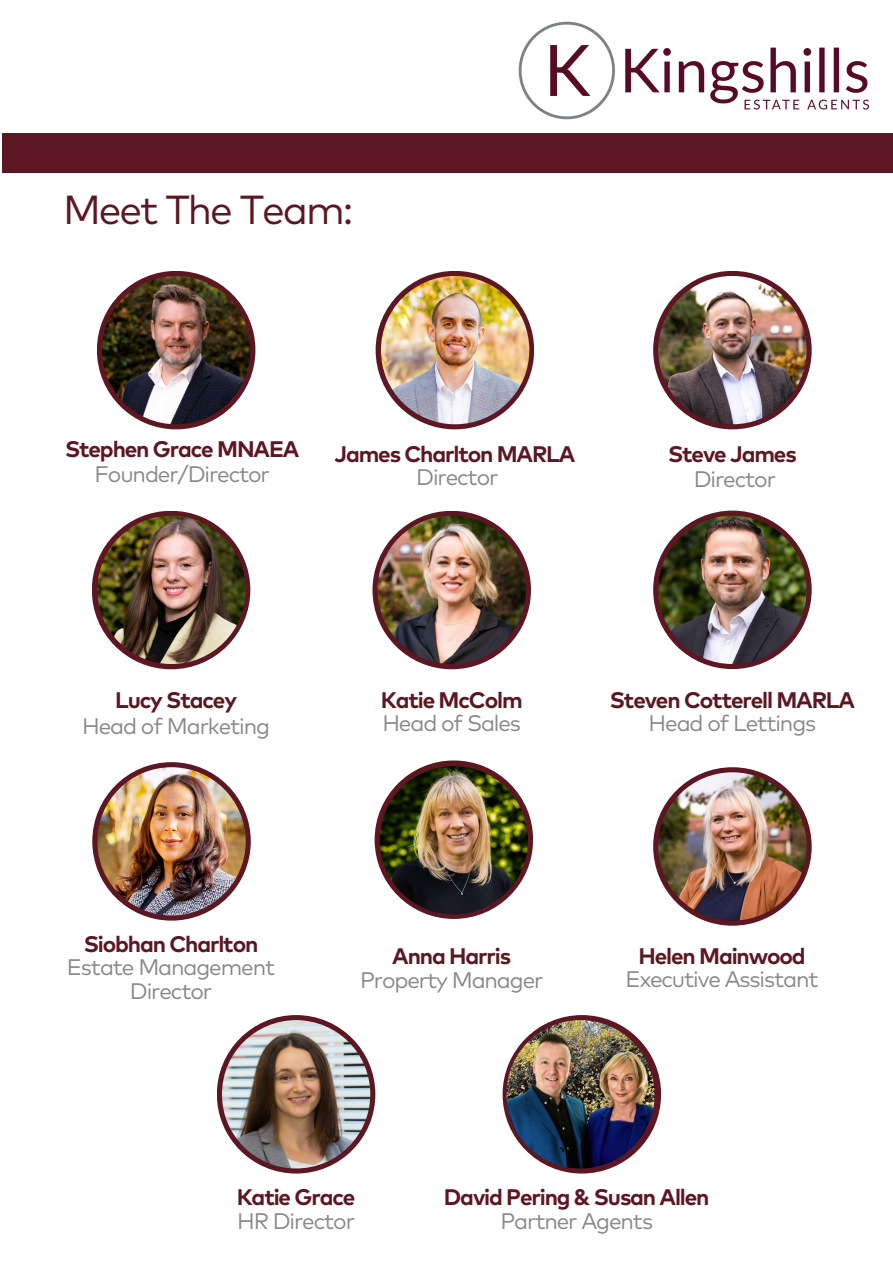
<style>
.page{position:relative;width:893px;height:1264px;background:#fff}
.page>*{position:absolute;margin:0;border:0;box-sizing:border-box;transform-origin:0 0}
.t1{font:40.5px "Mark Pro";letter-spacing:-.05em;color:#5d1722}
.t2{font:700 22.5px "Mark Pro";letter-spacing:-.05em;color:#5d1722}
.t3{font:22.5px/23.7px "Mark Pro";letter-spacing:-.05em;color:#898988;text-align:center}
</style>
<div class="page">
<img style="left:518px;top:21px;width:350px;height:98px">
<div style="left:97px;top:271px;width:158px;height:158px;background:#5d1722;border-radius:50%"></div>
<svg style="left:375px;top:271px;width:159px;height:158px;background:#67262e"></svg>
<img style="left:381px;top:276px;width:148px;height:148px;border-radius:50%">
<div style="left:653px;top:271px;width:158px;height:158px;background:#5d1722;border-radius:50%"></div>
<div style="left:372px;top:511px;width:159px;height:158px;background:#5d1722;border-radius:50%"></div>
<svg style="left:653px;top:767px;width:158px;height:158px;background:#622028"></svg>
<svg style="left:502px;top:1015px;width:159px;height:158px;background:#60212d"></svg>
<div style="left:92px;top:762px;width:159px;height:158px;background:#5d1722;border-radius:50%"></div>
<div style="left:653px;top:510px;width:158px;height:159px;background:#5d1722;border-radius:50%"></div>
<div style="left:92px;top:511px;width:158px;height:158px;background:#5d1722;border-radius:50%"></div>
<svg style="left:374px;top:760px;width:159px;height:158px;background:#64242e"></svg>
<svg style="left:217px;top:1015px;width:158px;height:158px;background:#62212c"></svg>
<img style="left:102px;top:276px;width:148px;height:148px;border-radius:50%">
<img style="left:658px;top:276px;width:148px;height:148px;border-radius:50%">
<img style="left:97px;top:515px;width:149px;height:149px;border-radius:50%">
<img style="left:377px;top:515px;width:149px;height:149px;border-radius:50%">
<img style="left:658px;top:515px;width:148px;height:149px;border-radius:50%">
<img style="left:97px;top:767px;width:149px;height:148px;border-radius:50%">
<img style="left:379px;top:766px;width:149px;height:148px;border-radius:50%">
<img style="left:658px;top:772px;width:148px;height:148px;border-radius:50%">
<img style="left:222px;top:1020px;width:148px;height:148px;border-radius:50%">
<img style="left:506px;top:1020px;width:148px;height:148px;border-radius:50%">
<div style="left:3px;top:133px;width:889px;height:39px;background:#5d1722"></div>
<p class="t1" style="left:63px;top:191px;width:292px">Meet The Team:</p>
<p class="t2" style="left:65px;top:439px;width:236px">Stephen Grace MNAEA</p>
<p class="t3" style="left:94px;top:464px;width:177px">Founder/Director</p>
<p class="t2" style="left:334px;top:444px;width:242px">James Charlton MARLA</p>
<p class="t3" style="left:416px;top:467px;width:84px">Director</p>
<p class="t2" style="left:668px;top:444px;width:130px">Steve James</p>
<p class="t3" style="left:693px;top:469px;width:84px">Director</p>
<p class="t2" style="left:115px;top:690px;width:123px">Lucy Stacey</p>
<p class="t3" style="left:82px;top:715px;width:189px">Head of Marketing</p>
<p class="t2" style="left:84px;top:934px;width:176px">Siobhan Charlton</p>
<p class="t3" style="left:67px;top:957px;width:210px">Estate Management<br>Director</p>
<p class="t2" style="left:381px;top:690px;width:143px">Katie McColm</p>
<p class="t3" style="left:382px;top:713px;width:140px">Head of Sales</p>
<p class="t2" style="left:609px;top:690px;width:246px">Steven Cotterell MARLA</p>
<p class="t3" style="left:648px;top:713px;width:169px">Head of Lettings</p>
<p class="t2" style="left:392px;top:946px;width:120px">Anna Harris</p>
<p class="t3" style="left:360px;top:969px;width:185px">Property Manager</p>
<p class="t2" style="left:638px;top:945px;width:169px">Helen Mainwood</p>
<p class="t3" style="left:625px;top:968px;width:194px">Executive Assistant</p>
<p class="t2" style="left:237px;top:1187px;width:120px">Katie Grace</p>
<p class="t3" style="left:237px;top:1210px;width:119px">HR Director</p>
<p class="t2" style="left:444px;top:1187px;width:267px">David Pering &amp; Susan Allen</p>
<p class="t3" style="left:500px;top:1210px;width:154px">Partner Agents</p>
</div>
